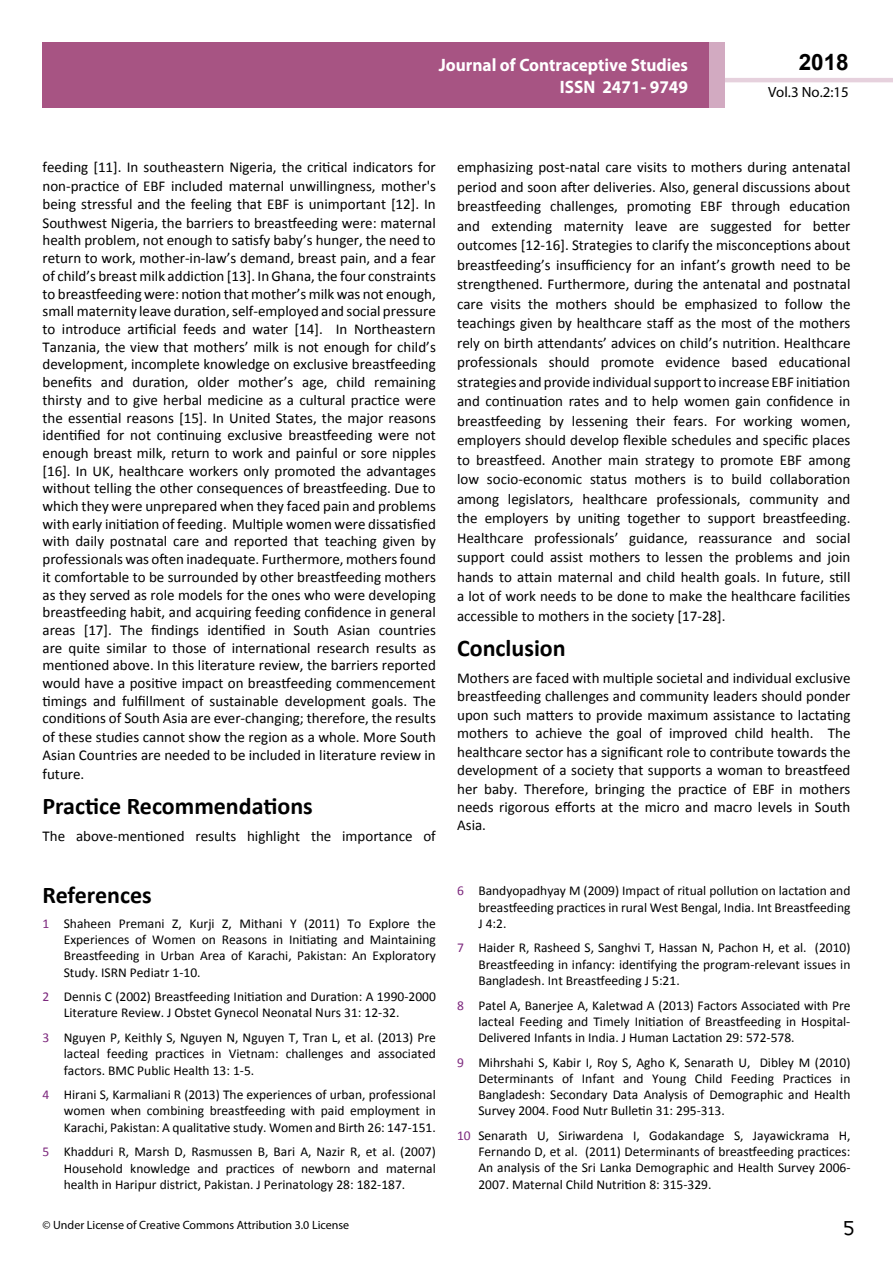
<style>
.page{position:relative;width:893px;height:1263px;background:#fff}
.page>*{position:absolute;margin:0;border:0;box-sizing:border-box;transform-origin:0 0}
.t1{font:25.5px "Tunga";color:#000}
.t2{font:700 24px "Calibri";color:#000}
.t3{font:700 22.5px "Arial";color:#000}
.t4{font:700 18px/21.6px "Myriad Pro";color:#fff;text-align:right;scale:.96 1}
.t5{font:15px/17.9px "Calibri";color:#000;text-align:justify}
.t6{font:14.85px "Myriad Pro";color:#000}
.t7{font:13.5px/16.2px "Calibri";color:#000;text-align:justify}
.t8{font:12px "Myriad Pro";color:#000}
.s1{color:#7c287d}
</style>
<div class="page">
<hr style="left:725px;top:78px;width:168px;height:4px;background:#e6d1dd">
<div style="left:43px;top:42px;width:666px;height:66px;background:#a75483"></div>
<div style="left:709px;top:42px;width:16px;height:66px;background:#d2aac1"></div>
<p class="t4" style="left:517px;top:53px;width:198px">ARCHIVOS DE MEDICINA<br>ISSN 1698-9465</p>
<h3 class="t3" style="left:799px;top:47px;width:52px">2018</h3>
<p class="t4" style="left:439px;top:54px;width:261px">Journal of Contraceptive Studies<br>ISSN 2471- 9749</p>
<p class="t6" style="left:768px;top:83px;width:82px">Vol.3 No.2:15</p>
<p class="t5" style="left:43px;top:159px;width:395px">feeding [11]. In southeastern Nigeria, the critical indicators for non-practice of EBF included maternal unwillingness, mother's being stressful and the feeling that EBF is unimportant [12]. In Southwest Nigeria, the barriers to breastfeeding were: maternal health problem, not enough to satisfy baby’s hunger, the need to return to work, mother-in-law’s demand, breast pain, and a fear of child’s breast milk addiction [13]. In Ghana, the four constraints to breastfeeding were: notion that mother’s milk was not enough, small maternity leave duration, self-employed and social pressure to introduce artificial feeds and water [14]. In Northeastern Tanzania, the view that mothers’ milk is not enough for child’s development, incomplete knowledge on exclusive breastfeeding benefits and duration, older mother’s age, child remaining thirsty and to give herbal medicine as a cultural practice were the essential reasons [15]. In United States, the major reasons identified for not continuing exclusive breastfeeding were not enough breast milk, return to work and painful or sore nipples [16]. In UK, healthcare workers only promoted the advantages without telling the other consequences of breastfeeding. Due to which they were unprepared when they faced pain and problems with early initiation of feeding. Multiple women were dissatisfied with daily postnatal care and reported that teaching given by professionals was often inadequate. Furthermore, mothers found it comfortable to be surrounded by other breastfeeding mothers as they served as role models for the ones who were developing breastfeeding habit, and acquiring feeding confidence in general areas [17]. The findings identified in South Asian countries are quite similar to those of international research results as mentioned above. In this literature review, the barriers reported would have a positive impact on breastfeeding commencement timings and fulfillment of sustainable development goals. The conditions of South Asia are ever-changing; therefore, the results of these studies cannot show the region as a whole. More South Asian Countries are needed to be included in literature review in future.</p>
<h2 class="t2" style="left:43px;top:790px;width:272px">Practice Recommendations</h2>
<p class="t5" style="left:43px;top:827px;width:395px">The above-mentioned results highlight the importance of</p>
<h2 class="t2" style="left:43px;top:880px;width:111px">References</h2>
<p class="t7" style="left:64px;top:915px;width:374px;text-indent:-21px"><span class="s1">1</span> Shaheen Premani Z, Kurji Z, Mithani Y (2011) To Explore the Experiences of Women on Reasons in Initiating and Maintaining Breastfeeding in Urban Area of Karachi, Pakistan: An Exploratory Study. ISRN Pediatr 1-10.</p>
<p class="t7" style="left:64px;top:989px;width:374px;text-indent:-21px"><span class="s1">2</span> Dennis C (2002) Breastfeeding Initiation and Duration: A 1990-2000<br>Literature Review. J Obstet Gynecol Neonatal Nurs 31: 12-32.</p>
<p class="t7" style="left:64px;top:1029px;width:374px;text-indent:-21px"><span class="s1">3</span> Nguyen P, Keithly S, Nguyen N, Nguyen T, Tran L, et al. (2013) Pre lacteal feeding practices in Vietnam: challenges and associated factors. BMC Public Health 13: 1-5.</p>
<p class="t7" style="left:64px;top:1087px;width:374px;text-indent:-21px"><span class="s1">4</span> Hirani S, Karmaliani R (2013) The experiences of urban, professional women when combining breastfeeding with paid employment in Karachi, Pakistan: A qualitative study. Women and Birth 26: 147-151.</p>
<p class="t7" style="left:64px;top:1144px;width:374px;text-indent:-21px"><span class="s1">5</span> Khadduri R, Marsh D, Rasmussen B, Bari A, Nazir R, et al. (2007)<br>Household knowledge and practices of newborn and maternal health in Haripur district, Pakistan. J Perinatology 28: 182-187.</p>
<p class="t8" style="left:43px;top:1218px;width:308px">© Under License of Creative Commons Attribution 3.0 License</p>
<p class="t5" style="left:457px;top:158px;width:395px;line-height:19.5px">emphasizing post-natal care visits to mothers during antenatal period and soon after deliveries. Also, general discussions about breastfeeding challenges, promoting EBF through education and extending maternity leave are suggested for better outcomes [12-16]. Strategies to clarify the misconceptions about breastfeeding’s insufficiency for an infant’s growth need to be strengthened. Furthermore, during the antenatal and postnatal care visits the mothers should be emphasized to follow the teachings given by healthcare staff as the most of the mothers rely on birth attendants’ advices on child’s nutrition. Healthcare professionals should promote evidence based educational strategies and provide individual support to increase EBF initiation and continuation rates and to help women gain confidence in breastfeeding by lessening their fears. For working women, employers should develop flexible schedules and specific places to breastfeed. Another main strategy to promote EBF among low socio-economic status mothers is to build collaboration among legislators, healthcare professionals, community and the employers by uniting together to support breastfeeding.<br>Healthcare professionals’ guidance, reassurance and social support could assist mothers to lessen the problems and join hands to attain maternal and child health goals. In future, still a lot of work needs to be done to make the healthcare facilities accessible to mothers in the society [17-28].</p>
<h2 class="t2" style="left:457px;top:632px;width:110px">Conclusion</h2>
<p class="t5" style="left:457px;top:669px;width:395px;line-height:18.5px">Mothers are faced with multiple societal and individual exclusive breastfeeding challenges and community leaders should ponder upon such matters to provide maximum assistance to lactating mothers to achieve the goal of improved child health. The healthcare sector has a significant role to contribute towards the development of a society that supports a woman to breastfeed her baby. Therefore, bringing the practice of EBF in mothers needs rigorous efforts at the micro and macro levels in South Asia.</p>
<p class="t7" style="left:478px;top:883px;width:374px;text-indent:-21px"><span class="s1">6</span> Bandyopadhyay M (2009) Impact of ritual pollution on lactation and breastfeeding practices in rural West Bengal, India. Int Breastfeeding J 4:2.</p>
<p class="t7" style="left:478px;top:940px;width:374px;text-indent:-21px"><span class="s1">7</span> Haider R, Rasheed S, Sanghvi T, Hassan N, Pachon H, et al. (2010)<br>Breastfeeding in infancy: identifying the program-relevant issues in Bangladesh. Int Breastfeeding J 5:21.</p>
<p class="t7" style="left:478px;top:997px;width:374px;text-indent:-21px"><span class="s1">8</span> Patel A, Banerjee A, Kaletwad A (2013) Factors Associated with Pre lacteal Feeding and Timely Initiation of Breastfeeding in Hospital-Delivered Infants in India. J Human Lactation 29: 572-578.</p>
<p class="t7" style="left:478px;top:1054px;width:374px;text-indent:-21px"><span class="s1">9</span> Mihrshahi S, Kabir I, Roy S, Agho K, Senarath U, Dibley M (2010)<br>Determinants of Infant and Young Child Feeding Practices in Bangladesh: Secondary Data Analysis of Demographic and Health Survey 2004. Food Nutr Bulletin 31: 295-313.</p>
<p class="t7" style="left:478px;top:1127px;width:374px;text-indent:-21px"><span class="s1">10</span> Senarath U, Siriwardena I, Godakandage S, Jayawickrama H, Fernando D, et al. (2011) Determinants of breastfeeding practices:<br>An analysis of the Sri Lanka Demographic and Health Survey 2006- 2007. Maternal Child Nutrition 8: 315-329.</p>
<h1 class="t1" style="left:844px;top:1211px;width:13px">5</h1>
</div>
